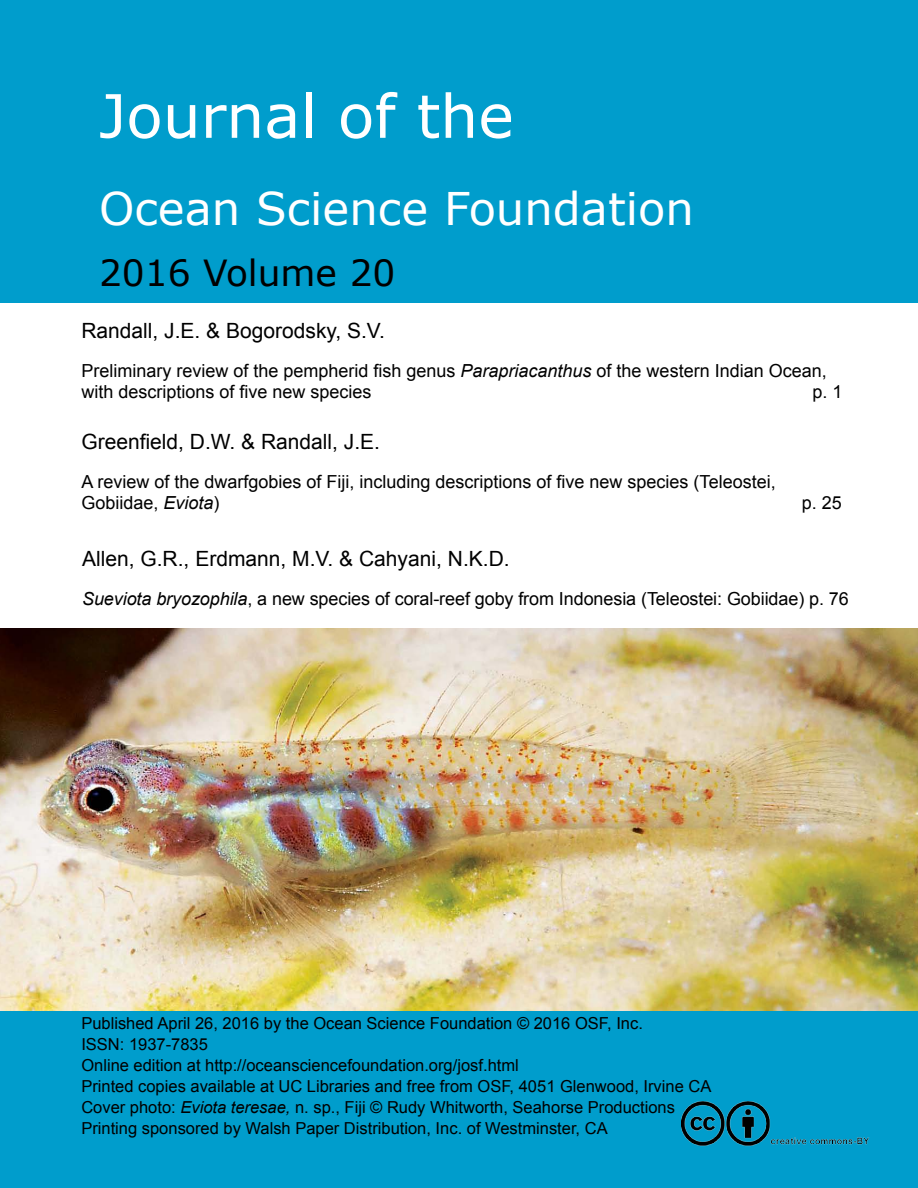
<style>
.page{position:relative;width:918px;height:1188px;background:#fff}
.page>*{position:absolute;margin:0;border:0;box-sizing:border-box;transform-origin:0 0}
.t1{font:60px "Verdana";color:#fff}
.t2{font:45px "Verdana";color:#fff}
.t3{font:36px "Verdana";color:#000}
.t4{font:21px "Arial";color:#000}
.t5{font:18px/21px "Arial";color:#000}
.t6{font:16.5px/21px "Arial";color:#000}
.s1{font-style:italic}
</style>
<div class="page">
<div style="left:0;top:0;width:918px;height:303px;background:#009dcc"></div>
<div style="left:0;top:1010px;width:918px;height:178px;background:#009dcc"></div>
<img style="left:681px;top:1102px;width:189px;height:45px">
<img style="left:0;top:628px;width:918px;height:383px">
<h1 class="t1" style="left:99px;top:75px;width:416px">Journal of the</h1>
<h2 class="t2" style="left:99px;top:178px;width:596px">Ocean Science Foundation</h2>
<h3 class="t3" style="left:99px;top:248px;width:298px">2016 Volume 20</h3>
<p class="t4" style="left:81px;top:317px;width:305px">Randall, J.E. &amp; Bogorodsky, S.V.</p>
<p class="t5" style="left:81px;top:360px;width:747px">Preliminary review of the pempherid fish genus <span class="s1">Parapriacanthus</span> of the western Indian Ocean, with descriptions of five new species</p>
<p class="t5" style="left:813px;top:381px;width:32px">p. 1</p>
<p class="t4" style="left:81px;top:428px;width:300px">Greenfield, D.W. &amp; Randall, J.E.</p>
<p class="t5" style="left:81px;top:471px;width:696px">A review of the dwarfgobies of Fiji, including descriptions of five new species (Teleostei,<br>Gobiidae, <span class="s1">Eviota</span>)</p>
<p class="t5" style="left:802px;top:492px;width:42px">p. 25</p>
<p class="t4" style="left:82px;top:545px;width:429px">Allen, G.R., Erdmann, M.V. &amp; Cahyani, N.K.D.</p>
<p class="t5" style="left:82px;top:588px;width:768px"><span class="s1">Sueviota bryozophila</span>, a new species of coral-reef goby from Indonesia (Teleostei: Gobiidae) p. 76</p>
<p class="t6" style="left:81px;top:1013px;width:632px">Published April 26, 2016 by the Ocean Science Foundation © 2016 OSF, Inc.<br>ISSN: 1937-7835<br>Online edition at http://oceansciencefoundation.org/josf.html<br>Printed copies available at UC Libraries and free from OSF, 4051 Glenwood, Irvine CA Cover photo: <span class="s1">Eviota teresae,</span> n. sp., Fiji © Rudy Whitworth, Seahorse Productions Printing sponsored by Walsh Paper Distribution, Inc. of Westminster, CA</p>
</div>
